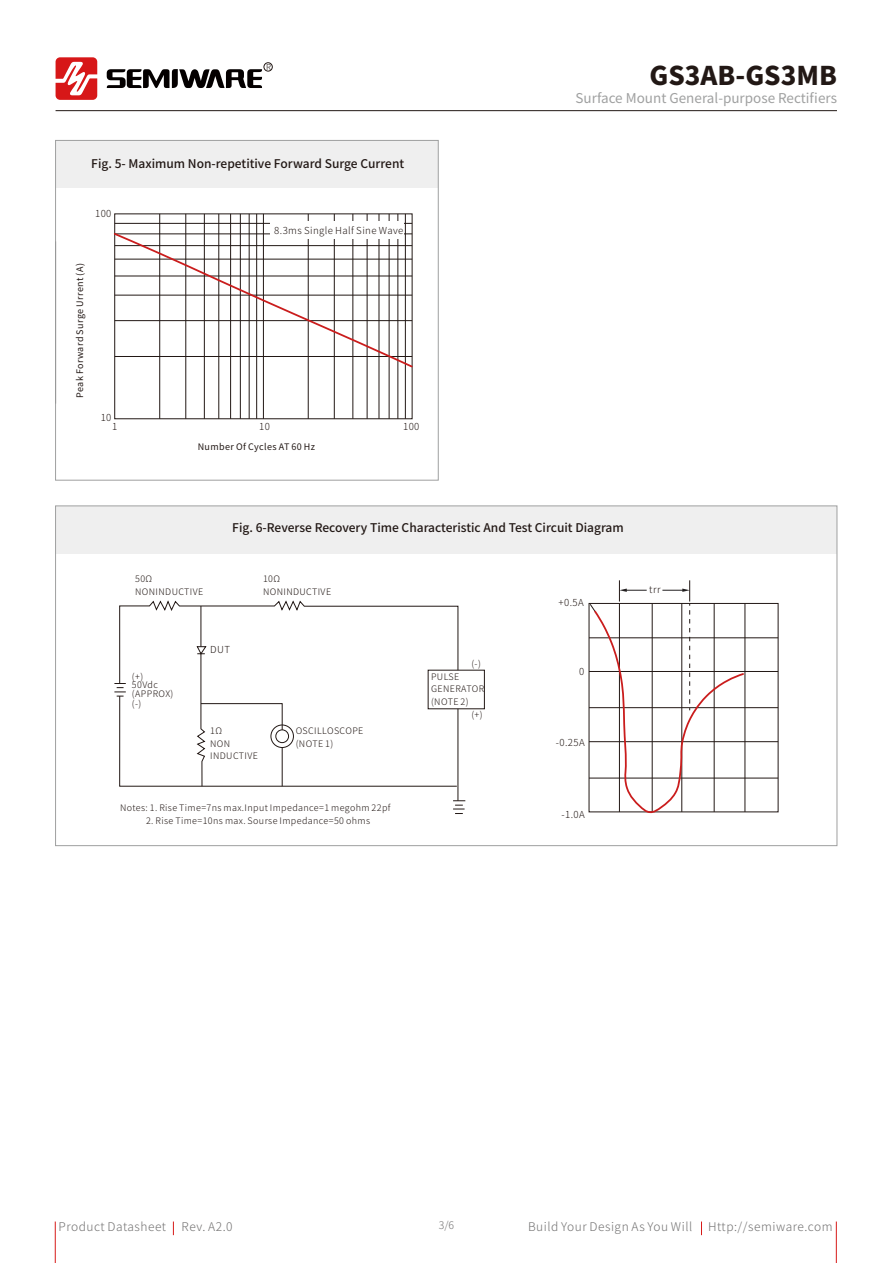
<style>
.page{position:relative;width:893px;height:1263px;background:#fff}
.page>*{position:absolute;margin:0;border:0;box-sizing:border-box;transform-origin:0 0}
.t1{font:800 25.8px "Source Han Sans CN";color:#221815}
.t2{font:13.5px "Source Han Sans CN";color:#9fa0a0}
.t3{font:500 12px "Source Han Sans CN";color:#221815}
.t4{font:300 12px "Source Han Sans CN";letter-spacing:.045em;color:#727171}
.t5{font:300 10.5px "Source Han Sans CN";color:#727171}
.t6{font:300 9.75px "Source Han Sans CN";letter-spacing:.045em;color:#221815}
.t7{font:300 9px/12.9px "Source Han Sans CN";letter-spacing:.045em;color:#221815}
.t8{font:9px "Source Han Sans CN";letter-spacing:.045em;color:#221815}
.t9{font:300 8.25px "Source Han Sans CN";color:#221815}
</style>
<div class="page">
<hr style="left:56px;top:110px;width:781px;height:1px;background:#221815">
<svg style="left:56px;top:57px;width:41px;height:43px"></svg>
<svg style="left:107px;top:69px;width:155px;height:19px"></svg>
<div style="left:264px;top:63px;width:8px;height:8px;border:1px solid #221815;border-radius:50%"></div>
<div style="left:56px;top:140px;width:382px;height:48px;background:#efefef"></div>
<div style="left:55px;top:140px;width:383px;height:340px;border:1px solid #9fa0a0"></div>
<div style="left:56px;top:506px;width:781px;height:47px;background:#efefef"></div>
<svg style="left:119px;top:601px;width:339px;height:199px"></svg>
<svg style="left:453px;top:800px;width:12px;height:14px"></svg>
<svg style="left:114px;top:606px;width:343px;height:180px"></svg>
<div style="left:428px;top:670px;width:57px;height:39px;background:#fff"></div>
<div style="left:271px;top:725px;width:23px;height:23px;border:1px solid #221815;border-radius:50%"></div>
<div style="left:276px;top:730px;width:13px;height:13px;background:#fff;border-radius:50%"></div>
<div style="left:276px;top:730px;width:13px;height:13px;border:1px solid #221815;border-radius:50%"></div>
<svg style="left:589px;top:580px;width:189px;height:234px"></svg>
<hr style="left:115px;top:223px;width:297px;height:1px;background:#221815">
<hr style="left:159px;top:214px;width:1px;height:205px;background:#221815">
<hr style="left:186px;top:214px;width:1px;height:205px;background:#221815">
<hr style="left:204px;top:214px;width:1px;height:205px;background:#221815">
<hr style="left:219px;top:214px;width:1px;height:205px;background:#221815">
<hr style="left:230px;top:214px;width:1px;height:205px;background:#221815">
<hr style="left:240px;top:214px;width:1px;height:205px;background:#221815">
<hr style="left:249px;top:214px;width:1px;height:205px;background:#221815">
<hr style="left:256px;top:214px;width:1px;height:205px;background:#221815">
<hr style="left:263px;top:214px;width:1px;height:205px;background:#221815">
<hr style="left:308px;top:214px;width:1px;height:205px;background:#221815">
<hr style="left:334px;top:214px;width:1px;height:205px;background:#221815">
<hr style="left:353px;top:214px;width:1px;height:205px;background:#221815">
<hr style="left:367px;top:214px;width:1px;height:205px;background:#221815">
<hr style="left:379px;top:214px;width:1px;height:205px;background:#221815">
<hr style="left:389px;top:214px;width:1px;height:205px;background:#221815">
<hr style="left:398px;top:214px;width:1px;height:205px;background:#221815">
<hr style="left:405px;top:214px;width:1px;height:205px;background:#221815">
<svg style="left:113px;top:231px;width:300px;height:138px"></svg>
<div style="left:271px;top:221px;width:133px;height:18px;background:#fff"></div>
<hr style="left:55px;top:1221px;width:1px;height:42px;background:#d71a18">
<hr style="left:836px;top:1221px;width:1px;height:42px;background:#d71a18">
<svg style="left:701px;top:1221px;width:1px;height:14px"></svg>
<svg style="left:173px;top:1221px;width:1px;height:14px"></svg>
<p class="t9" style="left:266px;top:62px;width:7px">R</p>
<h1 class="t1" style="left:649px;top:61px;width:189px">GS3AB-GS3MB</h1>
<h2 class="t2" style="left:575px;top:90px;width:263px">Surface Mount General-purpose Rectifiers</h2>
<h3 class="t3" style="left:91px;top:157px;width:314px">Fig. 5- Maximum Non-repetitive Forward Surge Current</h3>
<p class="t6" style="left:95px;top:208px;width:18px">100</p>
<p class="t8" style="left:75px;top:398px;width:136px;rotate:-90deg">Peak Forward Surge Urrent (A)</p>
<p class="t6" style="left:101px;top:412px;width:12px">10</p>
<p class="t6" style="left:112px;top:421px;width:7px">1</p>
<p class="t6" style="left:274px;top:225px;width:131px">8.3ms Single Half Sine Wave</p>
<p class="t6" style="left:259px;top:421px;width:12px">10</p>
<p class="t8" style="left:198px;top:442px;width:119px">Number Of Cycles AT 60 Hz</p>
<p class="t6" style="left:403px;top:421px;width:18px">100</p>
<h3 class="t3" style="left:232px;top:521px;width:393px">Fig. 6-Reverse Recovery Time Characteristic And Test Circuit Diagram</h3>
<p class="t7" style="left:135px;top:572px;width:70px">50Ω<br>NONINDUCTIVE</p>
<p class="t7" style="left:263px;top:572px;width:70px">10Ω<br>NONINDUCTIVE</p>
<p class="t7" style="left:132px;top:670px;width:13px">(+)</p>
<p class="t7" style="left:132px;top:697px;width:11px">(-)</p>
<p class="t7" style="left:132px;top:678px;width:27px">50Vdc</p>
<p class="t7" style="left:132px;top:688px;width:43px">(APPROX)</p>
<p class="t6" style="left:210px;top:644px;width:21px">DUT</p>
<p class="t7" style="left:210px;top:724px;width:49px">1Ω<br>NON<br>INDUCTIVE</p>
<p class="t7" style="left:296px;top:724px;width:69px">OSCILLOSCOPE (NOTE 1)</p>
<p class="t7" style="left:120px;top:802px;width:272px">Notes: 1. Rise Time=7ns max.Input Impedance=1 megohm 22pf</p>
<p class="t7" style="left:146px;top:814px;width:226px">2. Rise Time=10ns max. Sourse Impedance=50 ohms</p>
<p class="t7" style="left:471px;top:657px;width:11px">(-)</p>
<p class="t7" style="left:431px;top:670px;width:55px">PULSE<br>GENERATOR (NOTE 2)</p>
<p class="t7" style="left:471px;top:708px;width:13px">(+)</p>
<p class="t6" style="left:559px;top:597px;width:27px">+0.5A</p>
<p class="t6" style="left:579px;top:666px;width:7px">0</p>
<p class="t6" style="left:556px;top:737px;width:31px">-0.25A</p>
<p class="t6" style="left:561px;top:809px;width:25px">-1.0A</p>
<p class="t6" style="left:649px;top:583px;width:13px">trr</p>
<h3 class="t4" style="left:59px;top:1220px;width:109px">Product Datasheet</h3>
<h3 class="t4" style="left:182px;top:1220px;width:53px">Rev. A2.0</h3>
<p class="t5" style="left:439px;top:1219px;width:17px">3/6</p>
<h3 class="t4" style="left:528px;top:1220px;width:166px">Build Your Design As You Will</h3>
<h3 class="t4" style="left:708px;top:1220px;width:126px">Http://semiware.com</h3>
</div>
